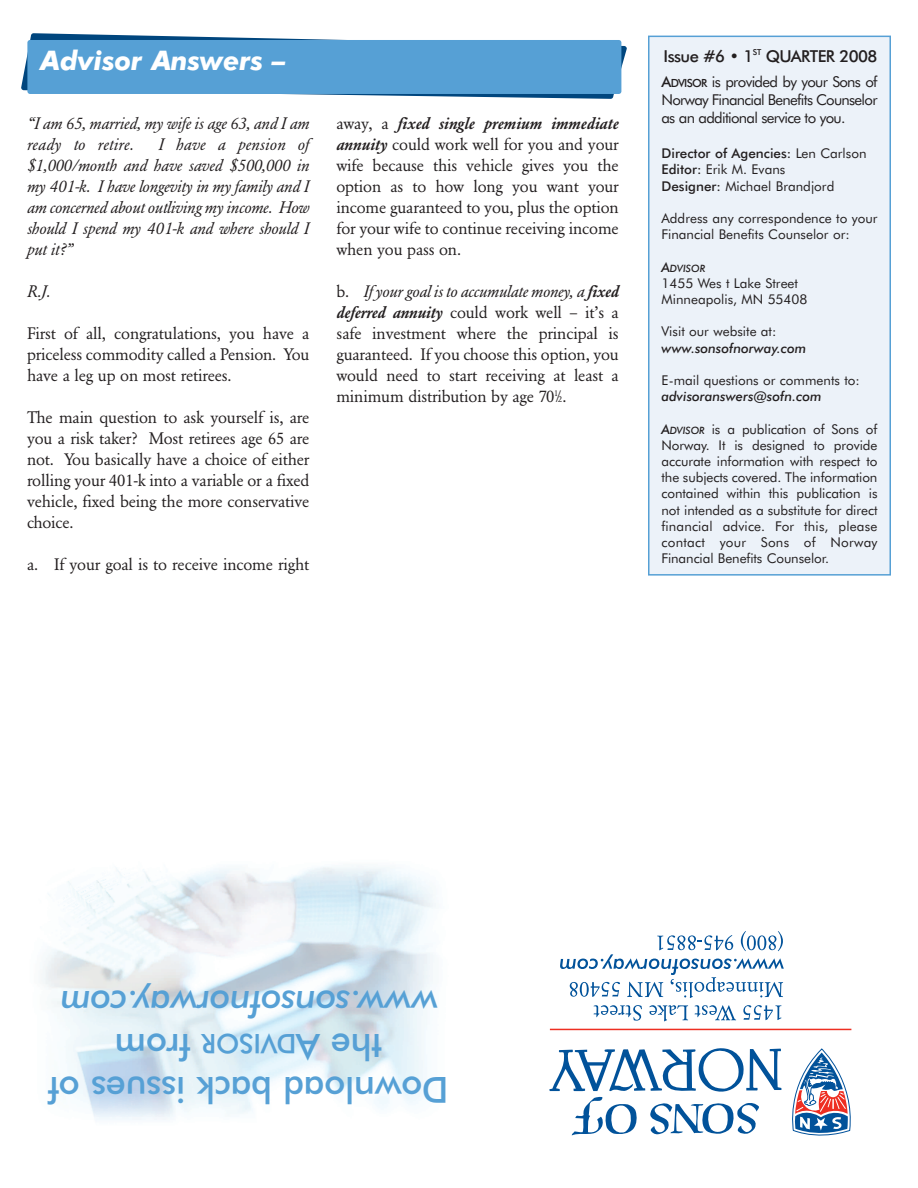
<style>
.page{position:relative;width:918px;height:1188px;background:#fff}
.page>*{position:absolute;margin:0;border:0;box-sizing:border-box;transform-origin:0 0}
.t1{font:500 36px/43.2px "Futura BT";letter-spacing:-.01em;color:#56a0d5}
.t2{font:italic 500 36px "Futura BT";letter-spacing:-.01em;color:#56a0d5}
.t3{font:italic 700 27px "Futura BT";color:#fff}
.t4{font:500 27px "Futura BT";letter-spacing:-.015em;color:#56a0d5}
.t5{font:16.5px/21px "Garamond BE";letter-spacing:-.01em;color:#231f20;text-align:justify}
.t6{font:italic 16.5px/21px "Garamond BE";letter-spacing:-.01em;color:#231f20}
.t7{font:500 16.5px "Futura BT";letter-spacing:-.035em;color:#231f20}
.t8{font:15px/18px "Futura BT";letter-spacing:-.045em;color:#231f20;text-align:justify}
.t9{font:13.5px/16.2px "Futura BT";color:#231f20}
.t10{font:italic 500 13.5px "Futura BT";color:#231f20}
.t11{font:italic 500 10.2px "Futura BT";color:#231f20}
.s1{font-weight:500;font-style:italic}
.s2{font-style:italic}
.s3{font-size:8.25px}
.s4{font-weight:500}
.s5{font-weight:500;font-size:11.25px}
.s6{font-size:13.5px}
.s7{font-weight:500;font-style:italic;font-size:10.2px}
</style>
<div class="page">
<svg style="left:21px;top:33px;width:606px;height:66px"></svg>
<div style="left:27px;top:40px;width:594px;height:54px;background:#56a0d5;border-radius:3px"></div>
<div style="left:649px;top:36px;width:241px;height:539px;background:#ecf2f9"></div>
<div style="left:648px;top:36px;width:243px;height:540px;border:2px solid #56a0d5"></div>
<svg style="left:549px;top:1048px;width:302px;height:88px"></svg>
<hr style="left:550px;top:1029px;width:301px;height:1px;background:#ee2e22">
<svg style="left:743px;top:1005px;width:38px;height:15px"></svg>
<svg style="left:695px;top:1005px;width:41px;height:15px"></svg>
<svg style="left:649px;top:1005px;width:39px;height:16px"></svg>
<svg style="left:594px;top:1005px;width:48px;height:16px"></svg>
<svg style="left:560px;top:931px;width:224px;height:67px"></svg>
<h2 class="t3" style="left:40px;top:49px;width:247px">Advisor Answers –</h2>
<p class="t6" style="left:27px;top:114px;width:284px">“I am 65, married, my wife is age 63, and I am ready to retire.</p>
<p class="t6" style="left:27px;top:135px;width:284px;text-align:justify;text-indent:131px">I have a pension of $1,000/month and have saved $500,000 in my 401-k. I have longevity in my family and I am concerned about outliving my income. How should I spend my 401-k and where should I put it?”</p>
<p class="t6" style="left:27px;top:282px;width:25px">R.J.</p>
<p class="t5" style="left:27px;top:324px;width:284px">First of all, congratulations, you have a priceless commodity called a Pension. You have a leg up on most retirees.</p>
<p class="t5" style="left:27px;top:408px;width:284px">The main question to ask yourself is, are you a risk taker? Most retirees age 65 are not. You basically have a choice of either rolling your 401-k into a variable or a fixed vehicle, fixed being the more conservative choice.</p>
<p class="t5" style="left:27px;top:555px;width:284px">a. If your goal is to receive income right</p>
<p class="t5" style="left:336px;top:114px;width:284px">away, a <span class="s1">fixed single premium immediate annuity</span> could work well for you and your wife because this vehicle gives you the option as to how long you want your income guaranteed to you, plus the option for your wife to continue receiving income when you pass on.</p>
<p class="t5" style="left:336px;top:282px;width:284px">b. <span class="s2">If your goal is to accumulate money, a</span> <span class="s1">fixed deferred annuity</span> could work well – it’s a safe investment where the principal is guaranteed. If you choose this option, you would need to start receiving at least a minimum distribution by age 70<sup>1</sup>⁄<span class="s3">2</span>.</p>
<p class="t7" style="left:664px;top:49px;width:215px">Issue #6 • 1<sup>ST</sup> QUARTER 2008</p>
<p class="t8" style="left:662px;top:74px;width:218px"><span class="s4">A</span><span class="s5">DVISOR</span> is provided by your Sons of Norway Financial Benefits Counselor as an additional service to you.</p>
<p class="t9" style="left:662px;top:146px;width:207px"><span class="s4">Director of Agencies:</span> Len Carlson<br><span class="s4">Editor:</span> Erik M. Evans<br><span class="s4">Designer:</span> Michael Brandjord</p>
<p class="t9" style="left:662px;top:211px;width:218px">Address any correspondence to your<br>Financial Benefits Counselor or:</p>
<p class="t11" style="left:662px;top:264px;width:45px"><span class="s6">A</span>DVISOR</p>
<p class="t9" style="left:662px;top:276px;width:148px">1455 Wes t Lake Street<br>Minneapolis, MN 55408</p>
<p class="t9" style="left:662px;top:325px;width:116px">Visit our website at:</p>
<p class="t10" style="left:662px;top:342px;width:146px">www.sonsofnorway.com</p>
<p class="t9" style="left:662px;top:373px;width:200px">E-mail questions or comments to:</p>
<p class="t10" style="left:662px;top:391px;width:162px">advisoranswers@sofn.com</p>
<p class="t9" style="left:661px;top:422px;width:218px;text-align:justify"><span class="s1">A</span><span class="s7">DVISOR</span> is a publication of Sons of Norway. It is designed to provide accurate information with respect to the subjects covered. The information contained within this publication is not intended as a substitute for direct financial advice. For this, please contact your Sons of Norway Financial Benefits Counselor.</p>
<h1 class="t2" style="left:437px;top:1018px;width:379px;rotate:-180deg">www.sonsofnorway.com</h1>
<h2 class="t4" style="left:296px;top:1054px;width:97px;rotate:-180deg">DVISOR</h2>
<h1 class="t1" style="left:382px;top:1065px;width:88px;rotate:-180deg">the A</h1>
<h1 class="t1" style="left:190px;top:1108px;width:144px;text-indent:-258px;rotate:-180deg">Download back issues of from</h1>
</div>
